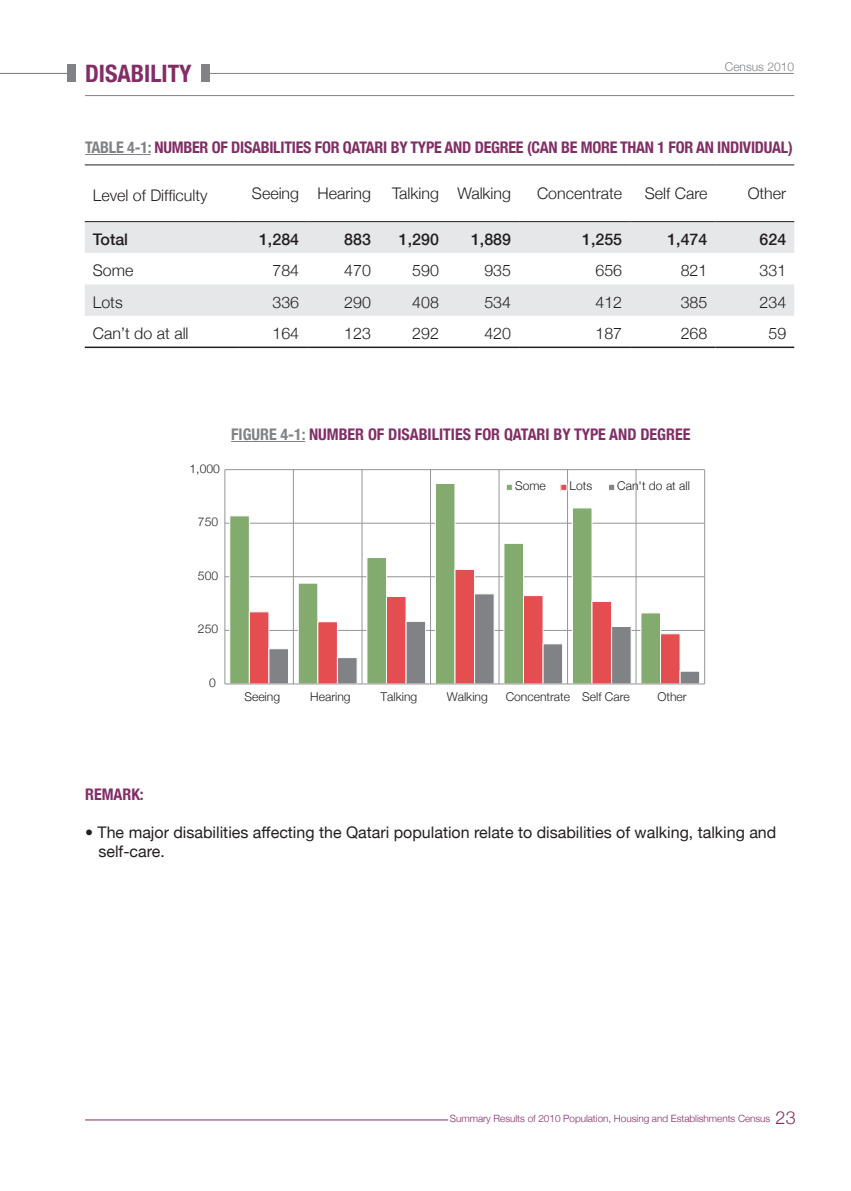
<style>
.page{position:relative;width:851px;height:1191px;background:#fff}
.page>*{position:absolute;margin:0;border:0;box-sizing:border-box;transform-origin:0 0}
.t1{font:700 condensed 24px "Helvetica Neue";color:#832d66}
.t2{font:300 18px "Helvetica Neue";color:#832d66}
.t3{font:300 16px "Helvetica Neue";color:#231f20}
.t4{font:700 condensed 16px "Helvetica Neue";letter-spacing:-.015em;color:#832d66}
.t5{font:16px/19.2px "Helvetica Neue";color:#231f20}
.t6{font:500 16px "Helvetica Neue";color:#231f20}
.t7{font:700 condensed 16px "Helvetica Neue";letter-spacing:-.015em;color:#808285}
.t8{font:300 12.2px "Helvetica Neue";color:#231f20}
.t9{font:300 12px "Helvetica Neue";color:#808285}
.t10{font:300 10px "Helvetica Neue";letter-spacing:-.005em;color:#832d66}
.s1{color:#832d66}
.s2{color:#808285}
</style>
<div class="page">
<hr style="left:207px;top:73px;width:586px;height:1px;background:#808285">
<div style="left:201px;top:65px;width:8px;height:17px;background:#808285"></div>
<div style="left:67px;top:65px;width:9px;height:17px;background:#808285"></div>
<hr style="left:0;top:73px;width:70px;height:1px;background:#808285">
<svg style="left:85px;top:222px;width:709px;height:94px;fill:#e6e7e9"></svg>
<hr style="left:85px;top:221px;width:153px;height:1px;background:#231f20">
<hr style="left:238px;top:221px;width:69px;height:1px;background:#231f20">
<hr style="left:307px;top:221px;width:72px;height:1px;background:#231f20">
<hr style="left:379px;top:221px;width:68px;height:1px;background:#231f20">
<hr style="left:447px;top:221px;width:72px;height:1px;background:#231f20">
<hr style="left:519px;top:221px;width:111px;height:1px;background:#231f20">
<hr style="left:630px;top:221px;width:85px;height:1px;background:#231f20">
<hr style="left:715px;top:221px;width:79px;height:1px;background:#231f20">
<hr style="left:85px;top:346px;width:153px;height:2px;background:#231f20">
<hr style="left:238px;top:346px;width:69px;height:2px;background:#231f20">
<hr style="left:307px;top:346px;width:72px;height:2px;background:#231f20">
<hr style="left:379px;top:346px;width:68px;height:2px;background:#231f20">
<hr style="left:447px;top:346px;width:72px;height:2px;background:#231f20">
<hr style="left:519px;top:346px;width:111px;height:2px;background:#231f20">
<hr style="left:630px;top:346px;width:85px;height:2px;background:#231f20">
<hr style="left:715px;top:346px;width:79px;height:2px;background:#231f20">
<hr style="left:85px;top:165px;width:153px;height:1px;background:#231f20">
<hr style="left:238px;top:165px;width:69px;height:1px;background:#231f20">
<hr style="left:307px;top:165px;width:72px;height:1px;background:#231f20">
<hr style="left:379px;top:165px;width:68px;height:1px;background:#231f20">
<hr style="left:447px;top:165px;width:72px;height:1px;background:#231f20">
<hr style="left:519px;top:165px;width:111px;height:1px;background:#231f20">
<hr style="left:630px;top:165px;width:85px;height:1px;background:#231f20">
<hr style="left:715px;top:165px;width:79px;height:1px;background:#231f20">
<hr style="left:85px;top:154px;width:66px;height:1px;background:#808285">
<hr style="left:231px;top:441px;width:74px;height:1px;background:#808285">
<hr style="left:225px;top:630px;width:479px;height:1px;background:#939598">
<hr style="left:225px;top:576px;width:479px;height:1px;background:#939598">
<hr style="left:225px;top:523px;width:479px;height:1px;background:#939598">
<hr style="left:225px;top:469px;width:479px;height:1px;background:#939598">
<hr style="left:293px;top:469px;width:1px;height:215px;background:#939598">
<hr style="left:361px;top:469px;width:1px;height:215px;background:#939598">
<hr style="left:430px;top:469px;width:1px;height:215px;background:#939598">
<hr style="left:498px;top:469px;width:1px;height:215px;background:#939598">
<hr style="left:567px;top:469px;width:1px;height:215px;background:#939598">
<hr style="left:635px;top:469px;width:1px;height:215px;background:#939598">
<hr style="left:704px;top:469px;width:1px;height:215px;background:#939598">
<svg style="left:229px;top:483px;width:432px;height:200px"></svg>
<svg style="left:249px;top:569px;width:431px;height:114px"></svg>
<svg style="left:268px;top:593px;width:432px;height:90px"></svg>
<hr style="left:224px;top:469px;width:1px;height:215px;background:#939598">
<hr style="left:225px;top:683px;width:479px;height:1px;background:#939598">
<div style="left:506px;top:484px;width:6px;height:7px;border:1px solid #fff"></div>
<div style="left:560px;top:484px;width:7px;height:7px;border:1px solid #fff"></div>
<div style="left:608px;top:484px;width:6px;height:7px;border:1px solid #fff"></div>
<hr style="left:85px;top:95px;width:709px;height:1px;background:#808285">
<hr style="left:85px;top:1119px;width:363px;height:1px;background:#832d66">
<h1 class="t1" style="left:85px;top:59px;width:108px">DISABILITY</h1>
<p class="t9" style="left:724px;top:59px;width:71px">Census 2010</p>
<p class="t4" style="left:212px;top:137px;width:9px">OF</p>
<p class="t4" style="left:231px;top:137px;width:73px">DISABILITIES</p>
<p class="t4" style="left:315px;top:137px;width:9px">FOR</p>
<p class="t4" style="left:343px;top:137px;width:92px">QATARI BY TYPE</p>
<p class="t4" style="left:444px;top:137px;width:64px">ANDDEGREE</p>
<p class="t4" style="left:527px;top:137px;width:64px">(CAN BE MORE</p>
<p class="t4" style="left:620px;top:137px;width:58px">THAN FOR1</p>
<p class="t7" style="left:85px;top:137px;width:116px">TABLE 4-1: <span class="s1">NUMBER</span></p>
<p class="t4" style="left:696px;top:137px;width:98px">AN INDIVIDUAL(</p>
<p class="t3" style="left:93px;top:185px;width:116px">Level of Difficulty</p>
<p class="t3" style="left:252px;top:183px;width:49px">Seeing</p>
<p class="t3" style="left:317px;top:183px;width:55px">Hearing</p>
<p class="t3" style="left:392px;top:183px;width:48px">Talking</p>
<p class="t3" style="left:457px;top:183px;width:55px">Walking</p>
<p class="t3" style="left:537px;top:183px;width:87px">Concentrate</p>
<p class="t3" style="left:644px;top:183px;width:64px">Self Care</p>
<p class="t6" style="left:93px;top:229px;width:37px">Total</p>
<p class="t6" style="left:259px;top:229px;width:42px">1,284</p>
<p class="t6" style="left:344px;top:229px;width:28px">883</p>
<p class="t6" style="left:399px;top:229px;width:42px">1,290</p>
<p class="t6" style="left:471px;top:229px;width:42px">1,889</p>
<p class="t6" style="left:582px;top:229px;width:42px">1,255</p>
<p class="t6" style="left:667px;top:229px;width:42px">1,474</p>
<p class="t3" style="left:93px;top:261px;width:42px">Some</p>
<p class="t3" style="left:272px;top:261px;width:28px">784</p>
<p class="t3" style="left:344px;top:261px;width:28px">470</p>
<p class="t3" style="left:412px;top:261px;width:28px">590</p>
<p class="t3" style="left:484px;top:261px;width:28px">935</p>
<p class="t3" style="left:595px;top:261px;width:28px">656</p>
<p class="t3" style="left:680px;top:261px;width:28px">821</p>
<p class="t3" style="left:93px;top:292px;width:31px">Lots</p>
<p class="t3" style="left:272px;top:292px;width:28px">336</p>
<p class="t3" style="left:344px;top:292px;width:28px">290</p>
<p class="t3" style="left:412px;top:292px;width:28px">408</p>
<p class="t3" style="left:484px;top:292px;width:28px">534</p>
<p class="t3" style="left:595px;top:292px;width:28px">412</p>
<p class="t3" style="left:680px;top:292px;width:28px">385</p>
<p class="t3" style="left:93px;top:324px;width:97px">Can t’ do at all</p>
<p class="t3" style="left:272px;top:324px;width:28px">164</p>
<p class="t3" style="left:344px;top:324px;width:28px">123</p>
<p class="t3" style="left:412px;top:324px;width:28px">292</p>
<p class="t3" style="left:484px;top:324px;width:28px">420</p>
<p class="t3" style="left:595px;top:324px;width:28px">187</p>
<p class="t3" style="left:680px;top:324px;width:28px">268</p>
<p class="t8" style="left:189px;top:461px;width:32px">1,000</p>
<p class="t8" style="left:198px;top:514px;width:22px">750</p>
<p class="t7" style="left:231px;top:424px;width:38px">FIGURE</p>
<p class="t4" style="left:368px;top:424px;width:9px">OF</p>
<p class="t4" style="left:388px;top:424px;width:76px">DISABILITIES</p>
<p class="t4" style="left:475px;top:424px;width:10px">FOR</p>
<p class="t4" style="left:504px;top:424px;width:95px">QATARI BY TYPE</p>
<p class="t4" style="left:609px;top:424px;width:66px">ANDDEGREE</p>
<p class="t4" style="left:280px;top:424px;width:76px"><span class="s2">4-1:</span> NUMBER</p>
<p class="t8" style="left:515px;top:478px;width:32px">Some</p>
<p class="t8" style="left:569px;top:478px;width:24px">Lots</p>
<p class="t8" style="left:617px;top:478px;width:74px">Can t' do at all</p>
<p class="t8" style="left:198px;top:568px;width:22px">500</p>
<p class="t8" style="left:198px;top:621px;width:22px">250</p>
<p class="t8" style="left:209px;top:675px;width:8px">0</p>
<p class="t8" style="left:244px;top:689px;width:37px">Seeing</p>
<p class="t8" style="left:310px;top:689px;width:42px">Hearing</p>
<p class="t8" style="left:380px;top:689px;width:38px">Talking</p>
<p class="t8" style="left:446px;top:689px;width:43px">Walking</p>
<p class="t8" style="left:505px;top:689px;width:66px">Concentrate</p>
<p class="t8" style="left:582px;top:689px;width:49px">Self Care</p>
<p class="t8" style="left:657px;top:689px;width:31px">Other</p>
<p class="t3" style="left:747px;top:183px;width:40px">Other</p>
<p class="t6" style="left:759px;top:229px;width:28px">624</p>
<p class="t3" style="left:759px;top:261px;width:28px">331</p>
<p class="t3" style="left:759px;top:292px;width:28px">234</p>
<p class="t3" style="left:768px;top:324px;width:19px">59</p>
<p class="t4" style="left:85px;top:784px;width:60px">REMARK:</p>
<p class="t5" style="left:98px;top:822px;width:679px;text-indent:-13px">• The major disabilities affecting the Qatari population relate to disabilities of walking, talking and self-care.</p>
<p class="t2" style="left:775px;top:1106px;width:22px">23</p>
<p class="t10" style="left:450px;top:1112px;width:322px">Summary Results of 2010 Population, Housing and Establishments Census</p>
</div>
